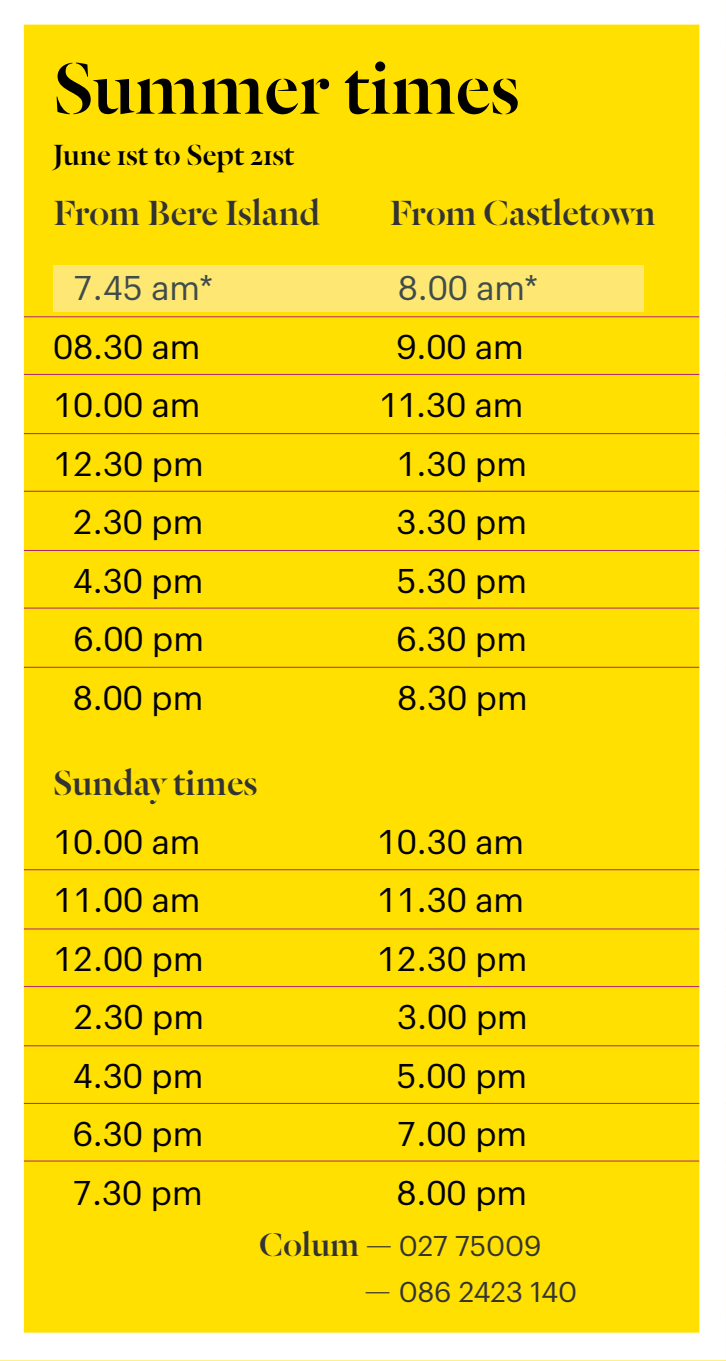
<style>
.page{position:relative;width:726px;height:1361px;background:#fff}
.page>*{position:absolute;margin:0;border:0;box-sizing:border-box;transform-origin:0 0}
.t1{font:80px "Dala Floda Roman No.2";color:#000}
.t2{font:38.32px "Dala Floda Roman No.2";color:#333}
.t3{font:33.6px "Graphik";letter-spacing:-.005em;color:#000}
.t4{font:33.6px "Graphik";letter-spacing:-.005em;color:#3f4c4c}
.t5{font:32px "Dala Floda Roman No.2";color:#000}
.t6{font:28px "Graphik";color:#333}
.s1{font-family:"Dala Floda Roman No.2";font-size:36px}
</style>
<div class="page">
<div style="left:23px;top:24px;width:677px;height:1309px;background:#ffe000"></div>
<h1 class="t1" style="left:53px;top:35px;width:468px">Summer times</h1>
<p class="t5" style="left:53px;top:134px;width:243px">June 1st to Sept 21st</p>
<p class="t2" style="left:53px;top:187px;width:269px">From Bere Island</p>
<p class="t2" style="left:389px;top:187px;width:268px">From Castletown</p>
<p class="t4" style="left:73px;top:263px;width:142px">7.45 am*</p>
<p class="t4" style="left:398px;top:263px;width:142px">8.00 am*</p>
<p class="t3" style="left:53px;top:321px;width:149px">08.30 am</p>
<p class="t3" style="left:396px;top:321px;width:129px">9.00 am</p>
<p class="t3" style="left:53px;top:380px;width:149px">10.00 am</p>
<p class="t3" style="left:379px;top:380px;width:146px">11.30 am</p>
<p class="t3" style="left:53px;top:438px;width:152px">12.30 pm</p>
<p class="t3" style="left:396px;top:438px;width:132px">1.30 pm</p>
<p class="t3" style="left:73px;top:497px;width:132px">2.30 pm</p>
<p class="t3" style="left:396px;top:497px;width:132px">3.30 pm</p>
<p class="t3" style="left:73px;top:555px;width:132px">4.30 pm</p>
<p class="t3" style="left:396px;top:555px;width:132px">5.30 pm</p>
<p class="t3" style="left:73px;top:614px;width:132px">6.00 pm</p>
<p class="t3" style="left:396px;top:614px;width:132px">6.30 pm</p>
<p class="t3" style="left:73px;top:672px;width:132px">8.00 pm</p>
<p class="t3" style="left:397px;top:672px;width:132px">8.30 pm</p>
<p class="t2" style="left:53px;top:757px;width:206px">Sunday times</p>
<p class="t3" style="left:53px;top:816px;width:149px">10.00 am</p>
<p class="t3" style="left:377px;top:816px;width:149px">10.30 am</p>
<p class="t3" style="left:53px;top:874px;width:149px">11.00 am</p>
<p class="t3" style="left:377px;top:874px;width:149px">11.30 am</p>
<p class="t3" style="left:53px;top:933px;width:152px">12.00 pm</p>
<p class="t3" style="left:377px;top:933px;width:152px">12.30 pm</p>
<p class="t3" style="left:73px;top:991px;width:132px">2.30 pm</p>
<p class="t3" style="left:397px;top:991px;width:132px">3.00 pm</p>
<p class="t3" style="left:73px;top:1050px;width:132px">4.30 pm</p>
<p class="t3" style="left:396px;top:1050px;width:132px">5.00 pm</p>
<p class="t3" style="left:73px;top:1108px;width:132px">6.30 pm</p>
<p class="t3" style="left:396px;top:1108px;width:132px">7.00 pm</p>
<p class="t3" style="left:72px;top:1167px;width:132px">7.30 pm</p>
<p class="t3" style="left:396px;top:1167px;width:132px">8.00 pm</p>
<p class="t6" style="left:259px;top:1224px;width:284px"><span class="s1">Colum —</span> 027 75009</p>
<p class="t6" style="left:364px;top:1270px;width:214px"><span class="s1">—</span> 086 2423 140</p>
</div>
